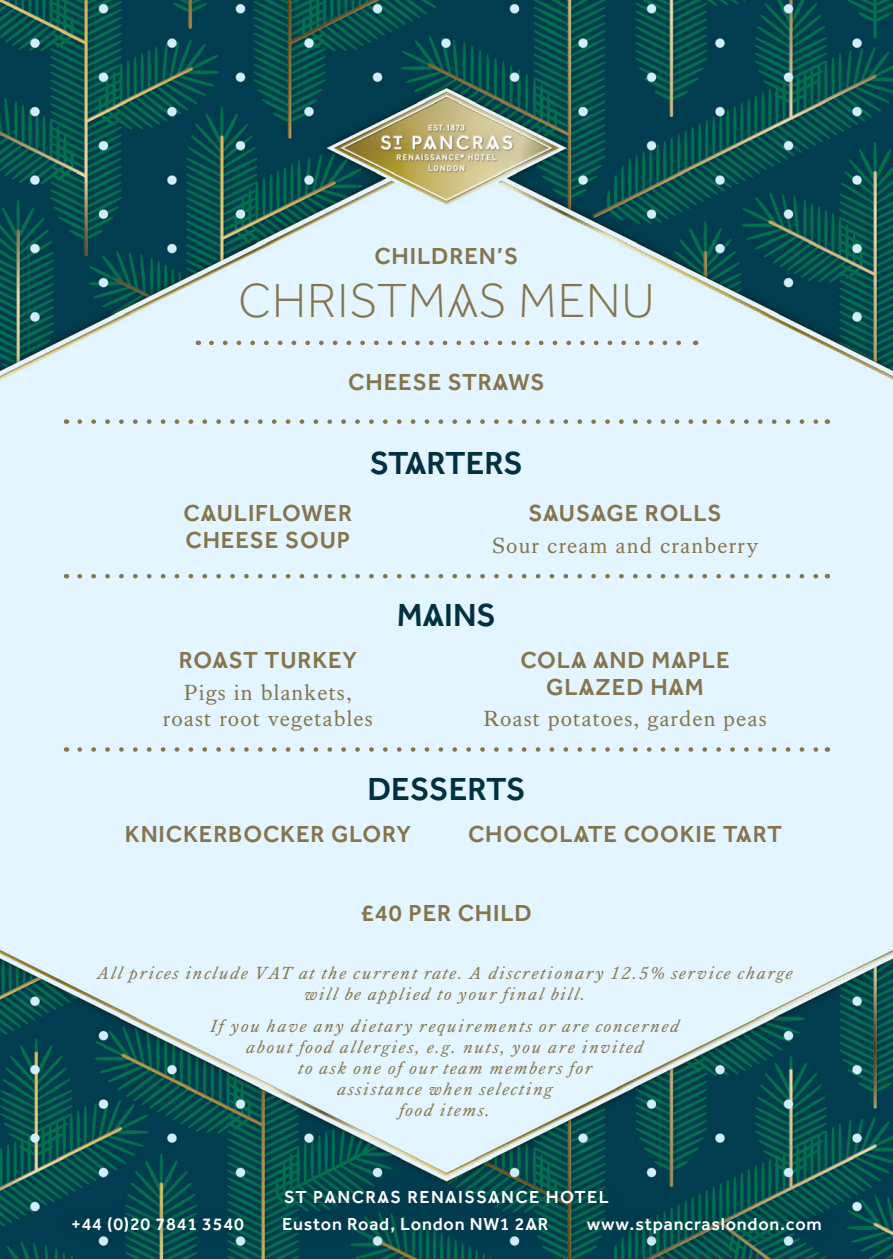
<style>
.page{position:relative;width:893px;height:1259px;background:#fff}
.page>*{position:absolute;margin:0;border:0;box-sizing:border-box;transform-origin:0 0}
.t1{font:300 49.5px "St Pancras Effra";letter-spacing:.02em;color:#85754e}
.t2{font:33px "St Pancras Effra";color:#003041}
.t3{font:24px/26.4px "St Pancras Effra";letter-spacing:.035em;color:#85754e}
.t4{font:22.5px/26.4px "Kings Caslon Typo";letter-spacing:.05em;color:#85754e;text-align:center}
.t5{font:italic 18px/21px "Kings Caslon Typo";letter-spacing:.1em;color:#85754e;text-align:center}
.t6{font:18px "St Pancras Effra";letter-spacing:.045em;color:#fff}
.t7{font:18px "St Pancras Effra";letter-spacing:.08em;color:#fff}
</style>
<div class="page">
<img style="left:0;top:0;width:893px;height:1259px">
<div style="left:58px;top:1175px;width:779px;height:73px;background:#034;opacity:.75"></div>
<svg style="left:211px;top:341px;width:477px;height:4px;background:#c8d0cd"></svg>
<svg style="left:80px;top:419px;width:740px;height:5px;background:#ccd6d5"></svg>
<svg style="left:80px;top:574px;width:740px;height:4px;background:#c8d1cd"></svg>
<svg style="left:80px;top:747px;width:740px;height:5px;background:#ccd6d5"></svg>
<h3 class="t3" style="left:374px;top:242px;width:145px">CHILDREN’S</h3>
<h1 class="t1" style="left:238px;top:272px;width:418px">CHRISTMAS MENU</h1>
<h3 class="t3" style="left:348px;top:368px;width:198px">CHEESE STRAWS</h3>
<h2 class="t2" style="left:370px;top:443px;width:155px">STARTERS</h2>
<h3 class="t3" style="left:184px;top:500px;width:170px">CAULIFLOWER<br>CHEESE SOUP</h3>
<h3 class="t3" style="left:528px;top:500px;width:195px">SAUSAGE ROLLS</h3>
<p class="t4" style="left:492px;top:532px;width:268px">Sour cream and cranberry</p>
<h3 class="t3" style="left:179px;top:647px;width:180px">ROAST TURKEY</h3>
<p class="t4" style="left:163px;top:679px;width:211px">Pigs in blankets, roast root vegetables</p>
<h2 class="t2" style="left:397px;top:596px;width:101px">MAINS</h2>
<h3 class="t3" style="left:520px;top:647px;width:211px;text-align:center">COLA AND MAPLE<br>GLAZED HAM</h3>
<p class="t4" style="left:483px;top:705px;width:285px">Roast potatoes, garden peas</p>
<h2 class="t2" style="left:367px;top:769px;width:160px">DESSERTS</h2>
<h3 class="t3" style="left:125px;top:820px;width:287px">KNICKERBOCKER GLORY</h3>
<h3 class="t3" style="left:468px;top:820px;width:316px">CHOCOLATE COOKIE TART</h3>
<h3 class="t3" style="left:361px;top:899px;width:172px">£40 PER CHILD</h3>
<p class="t5" style="left:97px;top:963px;width:697px">All prices include VAT at the current rate. A discretionary 12.5% service charge will be applied to your final bill.</p>
<p class="t5" style="left:210px;top:1015px;width:470px">If you have any dietary requirements or are concerned about food allergies, e.g. nuts, you are invited<br>to ask one of our team members for<br>assistance when selecting<br>food items.</p>
<p class="t7" style="left:284px;top:1186px;width:326px">ST PANCRAS RENAISSANCE HOTEL</p>
<p class="t6" style="left:71px;top:1213px;width:174px">+44 (0)20 7841 3540</p>
<p class="t6" style="left:282px;top:1213px;width:268px">Euston Road, London NW1 2AR</p>
<p class="t6" style="left:587px;top:1213px;width:236px">www.stpancraslondon.com</p>
</div>
